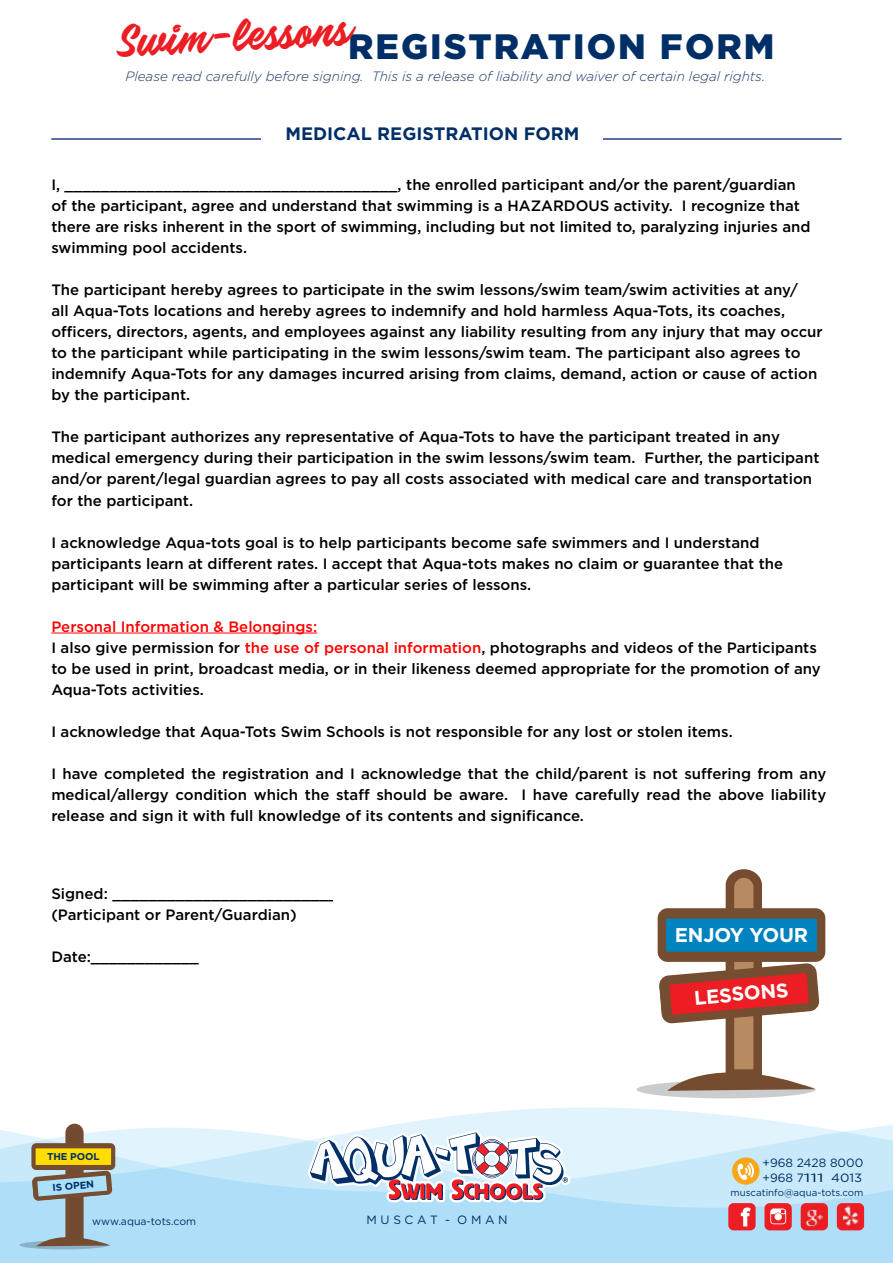
<style>
.page{position:relative;width:893px;height:1263px;background:#fff}
.page>*{position:absolute;margin:0;border:0;box-sizing:border-box;transform-origin:0 0}
.t1{font:46.5px "Calafia";color:#ed1d24}
.t2{font:900 35.25px "Gotham";letter-spacing:.06em;color:#002f67}
.t3{font:700 19.8px "Gotham";letter-spacing:-.01em;color:#fff}
.t4{font:700 18px "Gotham";color:#002f67}
.t5{font:500 15px/21px "Gotham";color:#000}
.t6{font:italic 300 13.5px "Gotham";color:#1d3664}
.t7{font:12px/15px "Gotham";color:#002f67}
.t8{font:10.5px "Gotham";color:#002f67}
.t9{font:700 9.9px "Gotham";letter-spacing:-.01em;color:#002f67}
.t10{font:9.75px "Gotham";color:#002f67}
.s1{color:#f00}
</style>
<div class="page">
<hr style="left:51px;top:633px;width:266px;height:1px;background:#f00">
<hr style="left:51px;top:138px;width:791px;height:2px;background:#25408f">
<svg style="left:0;top:1091px;width:893px;height:172px"></svg>
<div style="left:728px;top:1203px;width:28px;height:27px;background:#ed1d24;border-radius:5px"></div>
<svg style="left:741px;top:1207px;width:9px;height:19px"></svg>
<div style="left:764px;top:1203px;width:28px;height:27px;background:#ed1d24;border-radius:5px"></div>
<svg style="left:770px;top:1208px;width:16px;height:16px"></svg>
<div style="left:775px;top:1213px;width:7px;height:7px;background:#fff;border-radius:50%"></div>
<div style="left:801px;top:1203px;width:27px;height:27px;background:#ed1d24;border-radius:5px"></div>
<img style="left:802px;top:1209px;width:25px;height:21px">
<div style="left:837px;top:1203px;width:27px;height:27px;background:#ed1d24;border-radius:5px"></div>
<img style="left:842px;top:1207px;width:16px;height:22px">
<div style="left:732px;top:1157px;width:27px;height:28px;background:#faa61a;border-radius:50%"></div>
<svg style="left:737px;top:1163px;width:17px;height:17px"></svg>
<div style="left:636px;top:1080px;width:179px;height:18px;background:#cbcccd;border-radius:50%"></div>
<svg style="left:667px;top:1050px;width:149px;height:41px"></svg>
<img style="left:726px;top:869px;width:36px;height:213px">
<svg style="left:734px;top:878px;width:19px;height:30px"></svg>
<div style="left:734px;top:1012px;width:19px;height:57px;background:#b78a61"></div>
<svg style="left:659px;top:961px;width:160px;height:63px"></svg>
<div style="left:658px;top:908px;width:167px;height:54px;background:#754d30;border-radius:10px"></div>
<div style="left:666px;top:918px;width:151px;height:34px;background:#0083be"></div>
<svg style="left:308px;top:1130px;width:262px;height:72px"></svg>
<svg style="left:19px;top:1240px;width:90px;height:9px"></svg>
<svg style="left:36px;top:1226px;width:74px;height:20px"></svg>
<img style="left:65px;top:1124px;width:19px;height:120px">
<svg style="left:70px;top:1128px;width:9px;height:15px"></svg>
<div style="left:70px;top:1195px;width:9px;height:44px;background:#724a2f"></div>
<svg style="left:32px;top:1170px;width:80px;height:31px;background:#98a7ab"></svg>
<div style="left:31px;top:1143px;width:84px;height:27px;background:#754d30;border-radius:5px"></div>
<div style="left:36px;top:1148px;width:75px;height:17px;background:#fd0"></div>
<div style="left:262px;top:126px;width:341px;height:22px;background:#fff"></div>
<h1 class="t1" style="left:116px;top:13px;width:233px;rotate:-3deg">Swim-lessons</h1>
<h2 class="t2" style="left:348px;top:22px;width:428px">REGISTRATION FORM</h2>
<p class="t6" style="left:125px;top:68px;width:641px">Please read carefully before signing. This is a release of liability and waiver of certain legal rights.</p>
<p class="t4" style="left:285px;top:122px;width:295px">MEDICAL REGISTRATION FORM</p>
<p class="t5" style="left:51px;top:174px;width:761px">I, _____________________________________, the enrolled participant and/or the parent/guardian of the participant, agree and understand that swimming is a HAZARDOUS activity. I recognize that there are risks inherent in the sport of swimming, including but not limited to, paralyzing injuries and swimming pool accidents.</p>
<p class="t5" style="left:51px;top:279px;width:773px">The participant hereby agrees to participate in the swim lessons/swim team/swim activities at any/<br>all Aqua-Tots locations and hereby agrees to indemnify and hold harmless Aqua-Tots, its coaches, officers, directors, agents, and employees against any liability resulting from any injury that may occur to the participant while participating in the swim lessons/swim team. The participant also agrees to indemnify Aqua-Tots for any damages incurred arising from claims, demand, action or cause of action by the participant.</p>
<p class="t5" style="left:51px;top:426px;width:770px">The participant authorizes any representative of Aqua-Tots to have the participant treated in any medical emergency during their participation in the swim lessons/swim team. Further, the participant and/or parent/legal guardian agrees to pay all costs associated with medical care and transportation for the participant.</p>
<p class="t5" style="left:51px;top:531px;width:733px">I acknowledge Aqua-tots goal is to help participants become safe swimmers and I understand participants learn at different rates. I accept that Aqua-tots makes no claim or guarantee that the participant will be swimming after a particular series of lessons.</p>
<p class="t5" style="left:51px;top:615px;width:771px"><span class="s1">Personal Information &amp; Belongings:<br></span>I also give permission for <span class="s1">the use of personal information</span>, photographs and videos of the Participants to be used in print, broadcast media, or in their likeness deemed appropriate for the promotion of any Aqua-Tots activities.</p>
<p class="t5" style="left:51px;top:720px;width:683px">I acknowledge that Aqua-Tots Swim Schools is not responsible for any lost or stolen items.</p>
<p class="t5" style="left:51px;top:762px;width:777px;text-align:justify">I have completed the registration and I acknowledge that the child/parent is not suffering from any medical/allergy condition which the staff should be aware. I have carefully read the above liability release and sign it with full knowledge of its contents and significance.</p>
<p class="t5" style="left:51px;top:882px;width:315px">Signed: ____________________________ (Participant or Parent/Guardian)</p>
<p class="t5" style="left:51px;top:945px;width:149px">Date:____________</p>
<p class="t9" style="left:47px;top:1150px;width:54px">THE POOL</p>
<p class="t9" style="left:52px;top:1181px;width:43px;rotate:-5deg">IS OPEN</p>
<p class="t8" style="left:92px;top:1215px;width:105px">www.aqua-tots.com</p>
<p class="t7" style="left:367px;top:1212px;width:142px">M U S C A T - O M A N</p>
<h3 class="t3" style="left:675px;top:922px;width:135px">ENJOY YOUR</h3>
<h3 class="t3" style="left:693px;top:985px;width:96px;rotate:-5deg">LESSONS</h3>
<p class="t7" style="left:762px;top:1155px;width:102px">+968 2428 8000 +968 7111 4013</p>
<p class="t10" style="left:730px;top:1187px;width:134px">muscatinfo@aqua-tots.com</p>
</div>
